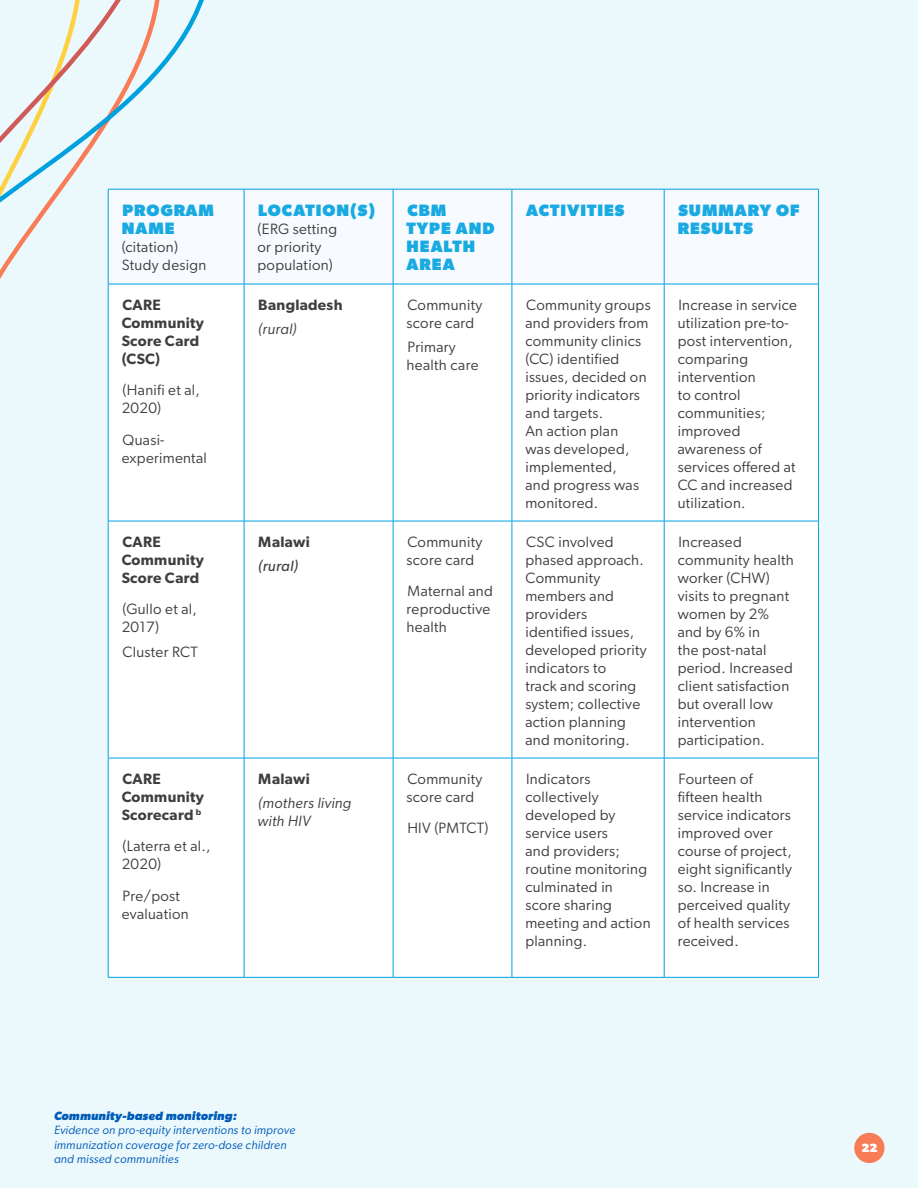
<style>
.page{position:relative;width:918px;height:1188px;background:#ebf8fc}
.page>*{position:absolute;margin:0;border:0;box-sizing:border-box;transform-origin:0 0}
.TableH1{font:800 16.5px/18px "Gibson";letter-spacing:.06em;color:#1aaae2}
.TableBody{font:15px/18px "Gibson";letter-spacing:.02em;color:#3e3e3f}
.TableBody-2{font:600 15px/18px "Gibson";letter-spacing:.02em;color:#3e3e3f}
.TableH1-2{font:15px/18px "Gibson";letter-spacing:.02em;color:#3e3e3f}
.TableBody-3{font:italic 15px/18px "Gibson";letter-spacing:.02em;color:#3e3e3f}
.TableBody-4{font:italic 15px "Gibson";letter-spacing:.02em;color:#3e3e3f}
.t1{font:italic 12px/14.4px "Gibson";letter-spacing:.02em;color:#005cb9}
.t2{font:italic 700 12px "Gibson";letter-spacing:.02em;color:#005cb9}
.t3{font:800 12px "Gibson";color:#fff}
</style>
<div class="page">
<div style="left:854px;top:1133px;width:31px;height:30px;background:#f87c56;border-radius:50%"></div>
<svg style="left:0;top:0;width:242px;height:304px"></svg>
<svg style="left:0;top:0;width:174px;height:264px"></svg>
<div style="left:109px;top:190px;width:709px;height:94px;background:#f7fafe"></div>
<div style="left:109px;top:285px;width:555px;height:692px;background:#fff"></div>
<div style="left:665px;top:285px;width:153px;height:692px;background:#fff"></div>
<hr style="left:108px;top:284px;width:1px;height:237px;background:#00a1df">
<hr style="left:244px;top:284px;width:1px;height:237px;background:#00a1df">
<hr style="left:393px;top:284px;width:1px;height:237px;background:#00a1df">
<hr style="left:512px;top:284px;width:1px;height:237px;background:#00a1df">
<hr style="left:664px;top:284px;width:1px;height:237px;background:#00a1df">
<hr style="left:818px;top:284px;width:1px;height:237px;background:#00a1df">
<hr style="left:108px;top:521px;width:136px;height:1px;background:#00a1df">
<hr style="left:108px;top:521px;width:1px;height:237px;background:#00a1df">
<hr style="left:244px;top:521px;width:149px;height:1px;background:#00a1df">
<hr style="left:244px;top:521px;width:1px;height:237px;background:#00a1df">
<hr style="left:393px;top:521px;width:119px;height:1px;background:#00a1df">
<hr style="left:393px;top:521px;width:1px;height:237px;background:#00a1df">
<hr style="left:512px;top:521px;width:152px;height:1px;background:#00a1df">
<hr style="left:512px;top:521px;width:1px;height:237px;background:#00a1df">
<hr style="left:664px;top:521px;width:155px;height:1px;background:#00a1df">
<hr style="left:664px;top:521px;width:1px;height:237px;background:#00a1df">
<hr style="left:818px;top:521px;width:1px;height:237px;background:#00a1df">
<hr style="left:108px;top:758px;width:136px;height:1px;background:#00a1df">
<hr style="left:108px;top:758px;width:1px;height:219px;background:#00a1df">
<hr style="left:244px;top:758px;width:149px;height:1px;background:#00a1df">
<hr style="left:244px;top:758px;width:1px;height:219px;background:#00a1df">
<hr style="left:393px;top:758px;width:119px;height:1px;background:#00a1df">
<hr style="left:393px;top:758px;width:1px;height:219px;background:#00a1df">
<hr style="left:512px;top:758px;width:152px;height:1px;background:#00a1df">
<hr style="left:512px;top:758px;width:1px;height:219px;background:#00a1df">
<hr style="left:664px;top:758px;width:155px;height:1px;background:#00a1df">
<hr style="left:664px;top:758px;width:1px;height:219px;background:#00a1df">
<hr style="left:818px;top:758px;width:1px;height:219px;background:#00a1df">
<hr style="left:108px;top:977px;width:136px;height:1px;background:#00a1df">
<hr style="left:244px;top:977px;width:149px;height:1px;background:#00a1df">
<hr style="left:393px;top:977px;width:119px;height:1px;background:#00a1df">
<hr style="left:512px;top:977px;width:152px;height:1px;background:#00a1df">
<hr style="left:664px;top:977px;width:155px;height:1px;background:#00a1df">
<hr style="left:108px;top:189px;width:136px;height:1px;background:#00a1df">
<hr style="left:108px;top:189px;width:1px;height:95px;background:#00a1df">
<hr style="left:244px;top:189px;width:149px;height:1px;background:#00a1df">
<hr style="left:244px;top:189px;width:1px;height:95px;background:#00a1df">
<hr style="left:393px;top:189px;width:119px;height:1px;background:#00a1df">
<hr style="left:393px;top:189px;width:1px;height:95px;background:#00a1df">
<hr style="left:512px;top:189px;width:152px;height:1px;background:#00a1df">
<hr style="left:512px;top:189px;width:1px;height:95px;background:#00a1df">
<hr style="left:664px;top:189px;width:155px;height:1px;background:#00a1df">
<hr style="left:664px;top:189px;width:1px;height:95px;background:#00a1df">
<hr style="left:818px;top:189px;width:1px;height:95px;background:#00a1df">
<hr style="left:108px;top:284px;width:136px;height:1px;background:#00a1df">
<hr style="left:244px;top:284px;width:149px;height:1px;background:#00a1df">
<hr style="left:393px;top:284px;width:119px;height:1px;background:#00a1df">
<hr style="left:512px;top:284px;width:152px;height:1px;background:#00a1df">
<hr style="left:664px;top:284px;width:155px;height:1px;background:#00a1df">
<p class="TableH1" style="left:122px;top:201px;width:94px">PROGRAM<br>NAME</p>
<p class="TableH1-2" style="left:122px;top:238px;width:86px">(citation)<br>Study design</p>
<p class="TableBody-2" style="left:122px;top:295px;width:84px">CARE<br>Community<br>Score Card (CSC)</p>
<p class="TableBody" style="left:122px;top:381px;width:80px">(Hanifi et al,<br>2020)</p>
<p class="TableBody" style="left:122px;top:430px;width:87px">Quasi&shy;experimental</p>
<p class="TableBody-2" style="left:122px;top:532px;width:84px">CARE<br>Community<br>Score Card</p>
<p class="TableBody" style="left:122px;top:600px;width:77px">(Gullo et al,<br>2017)</p>
<p class="TableBody" style="left:122px;top:642px;width:77px">Cluster RCT</p>
<p class="TableBody-2" style="left:122px;top:769px;width:84px">CARE<br>Community<br>Scorecard <sup>b</sup></p>
<p class="TableBody" style="left:122px;top:837px;width:90px">(Laterra et al.,<br>2020)</p>
<p class="TableBody" style="left:122px;top:886px;width:69px">Pre/post evaluation</p>
<p class="TableH1" style="left:258px;top:201px;width:118px">LOCATION(S)</p>
<p class="TableH1-2" style="left:258px;top:220px;width:81px">(ERG setting or priority population)</p>
<p class="TableH1" style="left:407px;top:201px;width:90px">CBM<br>TYPE AND<br>HEALTH<br>AREA</p>
<p class="TableH1" style="left:526px;top:201px;width:100px">ACTIVITIES</p>
<p class="TableH1" style="left:678px;top:201px;width:123px">SUMMARY OF<br>RESULTS</p>
<p class="TableBody-2" style="left:258px;top:295px;width:86px">Bangladesh</p>
<p class="TableBody-3" style="left:258px;top:320px;width:40px">(rural)</p>
<p class="TableBody" style="left:407px;top:295px;width:77px">Community score card</p>
<p class="TableBody" style="left:407px;top:338px;width:73px">Primary health care</p>
<p class="TableBody" style="left:525px;top:295px;width:127px">Community groups and providers from community clinics (CC) identified issues, decided on priority indicators and targets.<br>An action plan<br>was developed, implemented,<br>and progress was monitored.</p>
<p class="TableBody" style="left:678px;top:295px;width:121px">Increase in service utilization pre-to&shy;post intervention, comparing intervention<br>to control communities; improved awareness of services offered at<br>CC and increased utilization.</p>
<p class="TableBody-2" style="left:258px;top:532px;width:53px">Malawi</p>
<p class="TableBody-4" style="left:258px;top:557px;width:41px">(rural)</p>
<p class="TableBody" style="left:407px;top:532px;width:77px">Community score card</p>
<p class="TableBody" style="left:407px;top:582px;width:88px">Maternal and reproductive health</p>
<p class="TableBody" style="left:525px;top:532px;width:123px">CSC involved phased approach.<br>Community members and providers identified issues, developed priority indicators to<br>track and scoring system; collective action planning and monitoring.</p>
<p class="TableBody" style="left:678px;top:532px;width:118px">Increased community health worker (CHW) visits to pregnant women by 2% and by 6% in<br>the post-natal period. Increased client satisfaction but overall low intervention participation.</p>
<p class="TableBody-2" style="left:258px;top:769px;width:53px">Malawi</p>
<p class="TableBody-3" style="left:258px;top:794px;width:95px">(mothers living with HIV</p>
<p class="TableBody" style="left:407px;top:769px;width:77px">Community score card</p>
<p class="TableBody" style="left:407px;top:819px;width:83px">HIV (PMTCT)</p>
<p class="TableBody" style="left:525px;top:769px;width:127px">Indicators collectively developed by service users<br>and providers; routine monitoring culminated in score sharing meeting and action planning.</p>
<p class="TableBody" style="left:678px;top:769px;width:116px">Fourteen of fifteen health service indicators improved over course of project, eight significantly so. Increase in perceived quality of health services received.</p>
<p class="t2" style="left:54px;top:1109px;width:184px">Community-based monitoring:</p>
<p class="t1" style="left:54px;top:1123px;width:243px">Evidence on pro-equity interventions to improve immunization coverage for zero-dose children and missed communities</p>
<p class="t3" style="left:861px;top:1141px;width:18px">22</p>
</div>
